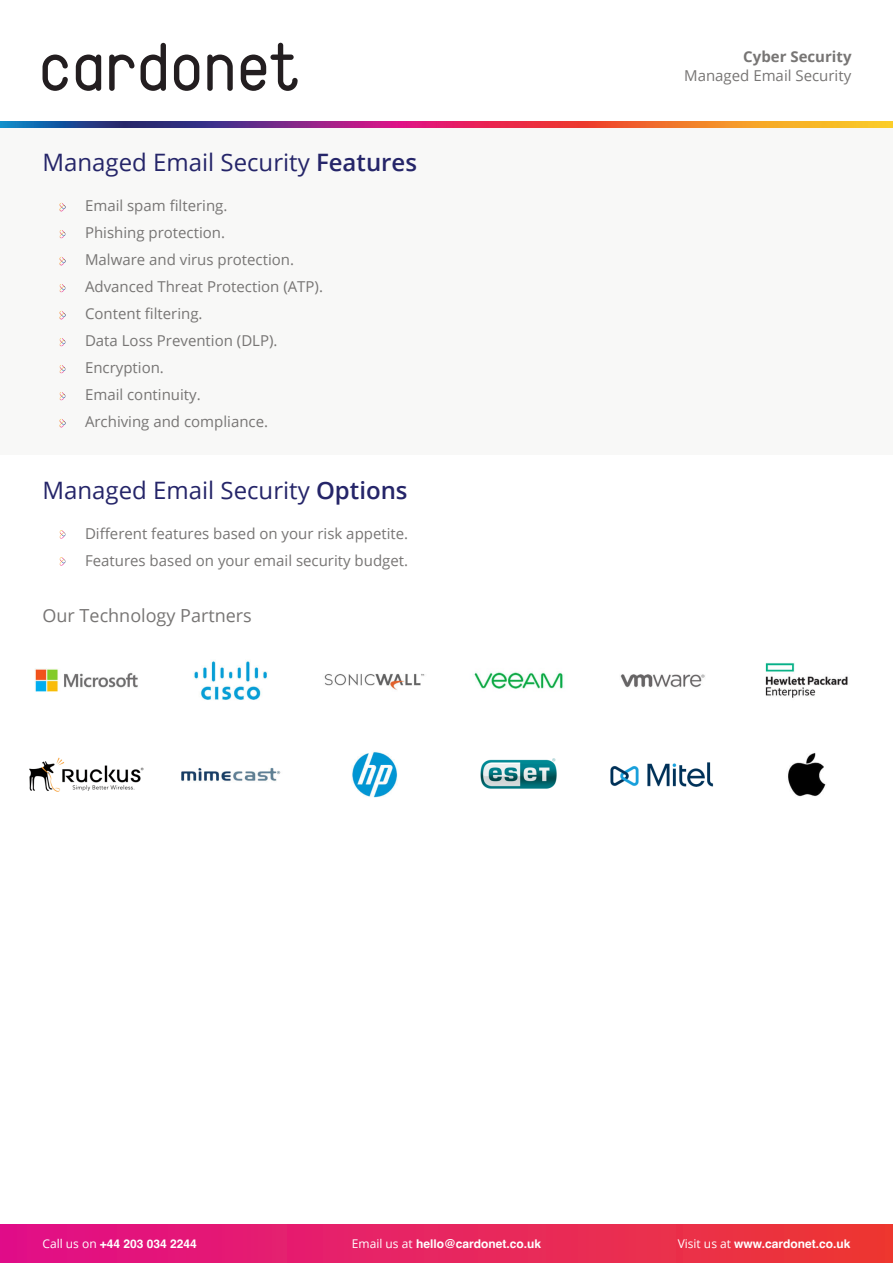
<style>
.page{position:relative;width:893px;height:1263px;background:#fff}
.page>*{position:absolute;margin:0;border:0;box-sizing:border-box;transform-origin:0 0}
.t1{font:24px "Open Sans";color:#252569}
.t2{font:18px "Open Sans";color:#777574}
.t3{font:15px/27px "Open Sans";color:#777574}
.t4{font:700 15px "Open Sans";color:#777574}
.t5{font:700 12px "Helvetica";color:#fff}
.s1{font-weight:600}
.s2{font-family:"Open Sans";font-weight:400}
</style>
<div class="page">
<div style="left:0;top:128px;width:893px;height:327px;background:#f8f8f7"></div>
<div style="left:0;top:1225px;width:893px;height:38px;background:linear-gradient(to right,#e10f8a,#ed3a33)"></div>
<svg style="left:43px;top:55px;width:25px;height:36px"></svg>
<svg style="left:76px;top:55px;width:25px;height:36px"></svg>
<svg style="left:174px;top:55px;width:25px;height:36px"></svg>
<svg style="left:207px;top:55px;width:26px;height:36px"></svg>
<svg style="left:141px;top:43px;width:25px;height:48px"></svg>
<svg style="left:109px;top:55px;width:26px;height:36px"></svg>
<svg style="left:241px;top:43px;width:57px;height:48px"></svg>
<img style="left:0;top:122px;width:893px;height:6px">
<svg style="left:60px;top:230px;width:6px;height:9px"></svg>
<svg style="left:60px;top:257px;width:6px;height:9px"></svg>
<svg style="left:60px;top:203px;width:6px;height:9px"></svg>
<svg style="left:60px;top:284px;width:6px;height:9px"></svg>
<svg style="left:60px;top:311px;width:6px;height:9px"></svg>
<svg style="left:60px;top:338px;width:6px;height:9px"></svg>
<svg style="left:60px;top:419px;width:6px;height:9px"></svg>
<svg style="left:60px;top:392px;width:6px;height:9px"></svg>
<svg style="left:60px;top:365px;width:6px;height:9px"></svg>
<svg style="left:60px;top:557px;width:6px;height:9px"></svg>
<svg style="left:60px;top:530px;width:6px;height:9px"></svg>
<img style="left:29px;top:661px;width:819px;height:137px">
<p class="t4" style="left:743px;top:50px;width:110px">Cyber Security</p>
<h1 class="t1" style="left:43px;top:153px;width:376px">Managed Email Security <span class="s1">Features</span></h1>
<p class="t3" style="left:85px;top:194px;width:239px">Email spam filtering.<br>Phishing protection.<br>Malware and virus protection.<br>Advanced Threat Protection (ATP).<br>Content filtering.<br>Data Loss Prevention (DLP).<br>Encryption.<br>Email continuity.<br>Archiving and compliance.</p>
<h1 class="t1" style="left:43px;top:480px;width:367px">Managed Email Security <span class="s1">Options</span></h1>
<p class="t3" style="left:85px;top:521px;width:325px">Different features based on your risk appetite.<br>Features based on your email security budget.</p>
<p class="t2" style="left:43px;top:608px;width:211px">Our Technology Partners</p>
<p class="t3" style="left:684px;top:64px;width:169px">Managed Email Security</p>
<p class="t5" style="left:43px;top:1239px;width:156px"><span class="s2">Call us on</span> +44 203 034 2244</p>
<p class="t5" style="left:352px;top:1239px;width:191px"><span class="s2">Email us at</span> hello@cardonet.co.uk</p>
<p class="t5" style="left:678px;top:1239px;width:174px"><span class="s2">Visit us at</span> www.cardonet.co.uk</p>
</div>
